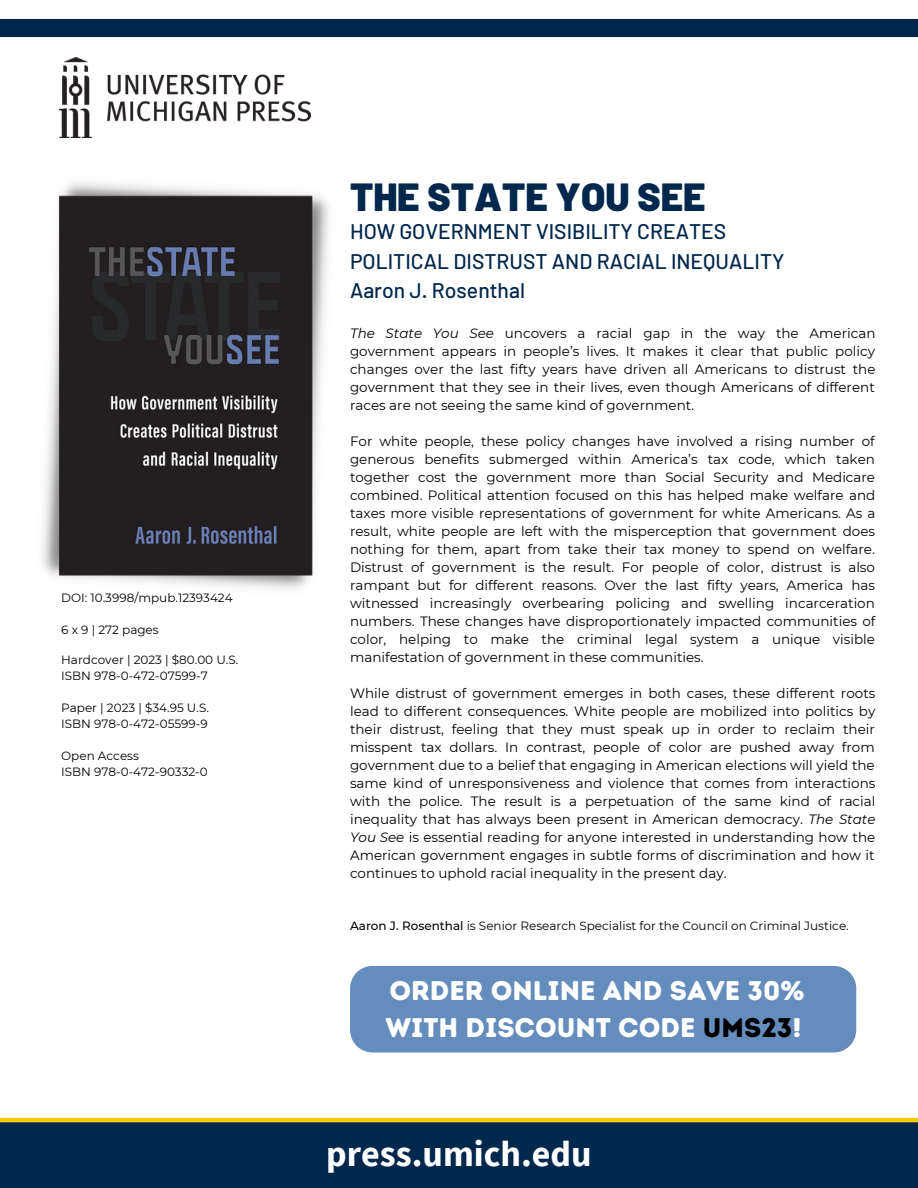
<style>
.page{position:relative;width:918px;height:1188px;background:#fff}
.page>*{position:absolute;margin:0;border:0;box-sizing:border-box;transform-origin:0 0}
.t1{font:900 39.15px "Barlow";color:#00274c}
.t2{font:700 36px "Source Sans Pro";color:#fff}
.t3{font:27px/37.2px "Intro Rust Base";color:#fff}
.t4{font:500 21.15px/29.2px "Barlow";color:#00274c}
.t5{font:13.5px/18px "Montserrat";color:#000;text-align:justify}
.t6{font:12px/16px "Montserrat";color:#000}
.s1{font-style:italic}
.s2{font-weight:500}
.s3{color:#000}
</style>
<div class="page">
<div style="left:0;top:19px;width:918px;height:18px;background:#00274c"></div>
<img style="left:60px;top:58px;width:250px;height:80px">
<div style="left:0;top:1122px;width:918px;height:66px;background:#00274c"></div>
<div style="left:350px;top:966px;width:506px;height:87px;background:#648cbd"></div>
<hr style="left:0;top:1118px;width:918px;height:4px;background:#ffcb05">
<img style="left:42px;top:182px;width:287px;height:407px">
<p class="t6" style="left:61px;top:589px;width:173px">DOI: 10.3998/mpub.12393424</p>
<p class="t6" style="left:61px;top:621px;width:99px">6 x 9 | 272 pages</p>
<p class="t6" style="left:61px;top:652px;width:179px">Hardcover | 2023 | $80.00 U.S.<br>ISBN 978-0-472-07599-7</p>
<p class="t6" style="left:61px;top:700px;width:149px">Paper | 2023 | $34.95 U.S.<br>ISBN 978-0-472-05599-9</p>
<p class="t6" style="left:61px;top:748px;width:148px">Open Access<br>ISBN 978-0-472-90332-0</p>
<h1 class="t1" style="left:350px;top:172px;width:357px">THE STATE YOU SEE</h1>
<h3 class="t4" style="left:350px;top:216px;width:436px">HOW GOVERNMENT VISIBILITY CREATES<br>POLITICAL DISTRUST AND RACIAL INEQUALITY<br>Aaron J. Rosenthal</h3>
<p class="t5" style="left:350px;top:324px;width:527px"><span class="s1">The State You See</span> uncovers a racial gap in the way the American government appears in people’s lives. It makes it clear that public policy changes over the last fifty years have driven all Americans to distrust the government that they see in their lives, even though Americans of different races are not seeing the same kind of government.</p>
<p class="t5" style="left:350px;top:432px;width:527px">For white people, these policy changes have involved a rising number of generous benefits submerged within America’s tax code, which taken together cost the government more than Social Security and Medicare combined. Political attention focused on this has helped make welfare and taxes more visible representations of government for white Americans. As a result, white people are left with the misperception that government does nothing for them, apart from take their tax money to spend on welfare.<br>Distrust of government is the result. For people of color, distrust is also rampant but for different reasons. Over the last fifty years, America has witnessed increasingly overbearing policing and swelling incarceration numbers. These changes have disproportionately impacted communities of color, helping to make the criminal legal system a unique visible manifestation of government in these communities.</p>
<p class="t5" style="left:350px;top:684px;width:527px">While distrust of government emerges in both cases, these different roots lead to different consequences. White people are mobilized into politics by their distrust, feeling that they must speak up in order to reclaim their misspent tax dollars. In contrast, people of color are pushed away from government due to a belief that engaging in American elections will yield the same kind of unresponsiveness and violence that comes from interactions with the police. The result is a perpetuation of the same kind of racial inequality that has always been present in American democracy. <span class="s1">The State You See</span> is essential reading for anyone interested in understanding how the American government engages in subtle forms of discrimination and how it continues to uphold racial inequality in the present day.</p>
<p class="t6" style="left:350px;top:918px;width:500px"><span class="s2">Aaron J. Rosenthal</span> is Senior Research Specialist for the Council on Criminal Justice.</p>
<h3 class="t3" style="left:385px;top:972px;width:421px">ORDER ONLINE AND SAVE 30%<br>WITH DISCOUNT CODE <span class="s3">UMS23</span>!</h3>
<h2 class="t2" style="left:326px;top:1130px;width:267px">press.umich.edu</h2>
</div>
